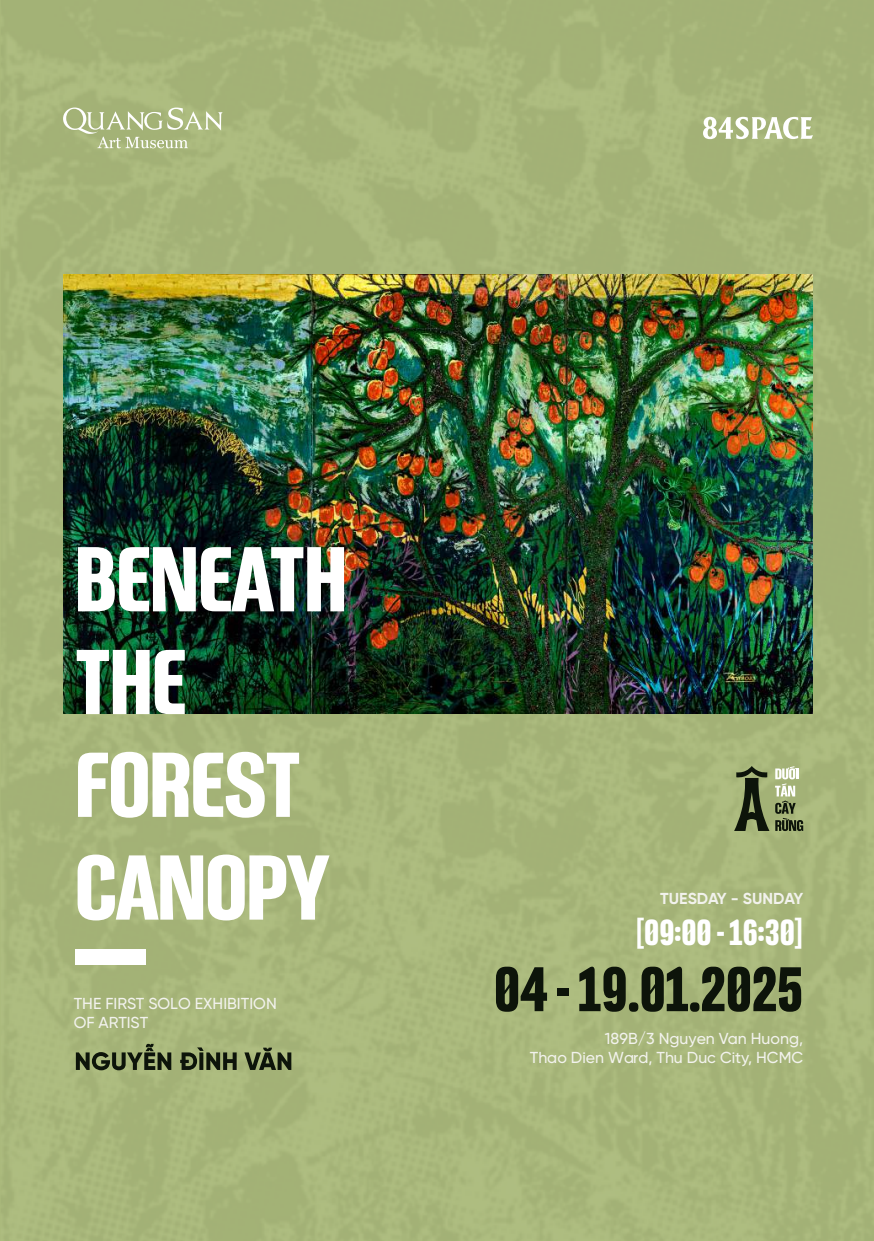
<style>
.page{position:relative;width:874px;height:1241px;background:#fff}
.page>*{position:absolute;margin:0;border:0;box-sizing:border-box;transform-origin:0 0}
.t1{font:58.45px "BD Street Sign Sans Standard";color:#0d140a}
.t2{font:33.77px "BD Street Sign Sans Standard";color:#fff}
.t3{font:500 15.92px/19.1px "SVN Gilroy";color:#f2f2ed;text-align:right}
.t4{font:700 15.92px "SVN Gilroy";color:#f2f2ed}
</style>
<div class="page">
<div style="left:0;top:0;width:873px;height:1241px;background:#a6b579"></div>
<svg style="left:702px;top:117px;width:110px;height:22px"></svg>
<svg style="left:63px;top:107px;width:160px;height:41px;background:#b4c18f"></svg>
<img style="left:63px;top:274px;width:749px;height:439px">
<div style="left:75px;top:949px;width:71px;height:15px;background:#fff"></div>
<svg style="left:733px;top:765px;width:69px;height:66px;background:#7e8a61"></svg>
<svg style="left:76px;top:1042px;width:95px;height:28px;background:#6f7b51"></svg>
<svg style="left:180px;top:1047px;width:56px;height:22px"></svg>
<svg style="left:244px;top:1047px;width:47px;height:22px"></svg>
<img style="left:78px;top:547px;width:266px;height:64px">
<img style="left:77px;top:649px;width:108px;height:65px">
<svg style="left:78px;top:751px;width:221px;height:66px"></svg>
<svg style="left:78px;top:854px;width:251px;height:66px"></svg>
<p class="t3" style="left:74px;top:993px;width:204px;text-align:left">THE FIRST SOLO EXHIBITION<br>OF ARTIST</p>
<p class="t4" style="left:660px;top:886px;width:144px">TUESDAY - SUNDAY</p>
<h2 class="t2" style="left:635px;top:906px;width:169px">[09:00 - 16:30]</h2>
<h1 class="t1" style="left:493px;top:945px;width:310px">04 - 19.01.2025</h1>
<p class="t3" style="left:529px;top:1027px;width:275px">189B/3 Nguyen Van Huong,<br>Thao Dien Ward, Thu Duc City, HCMC</p>
</div>
